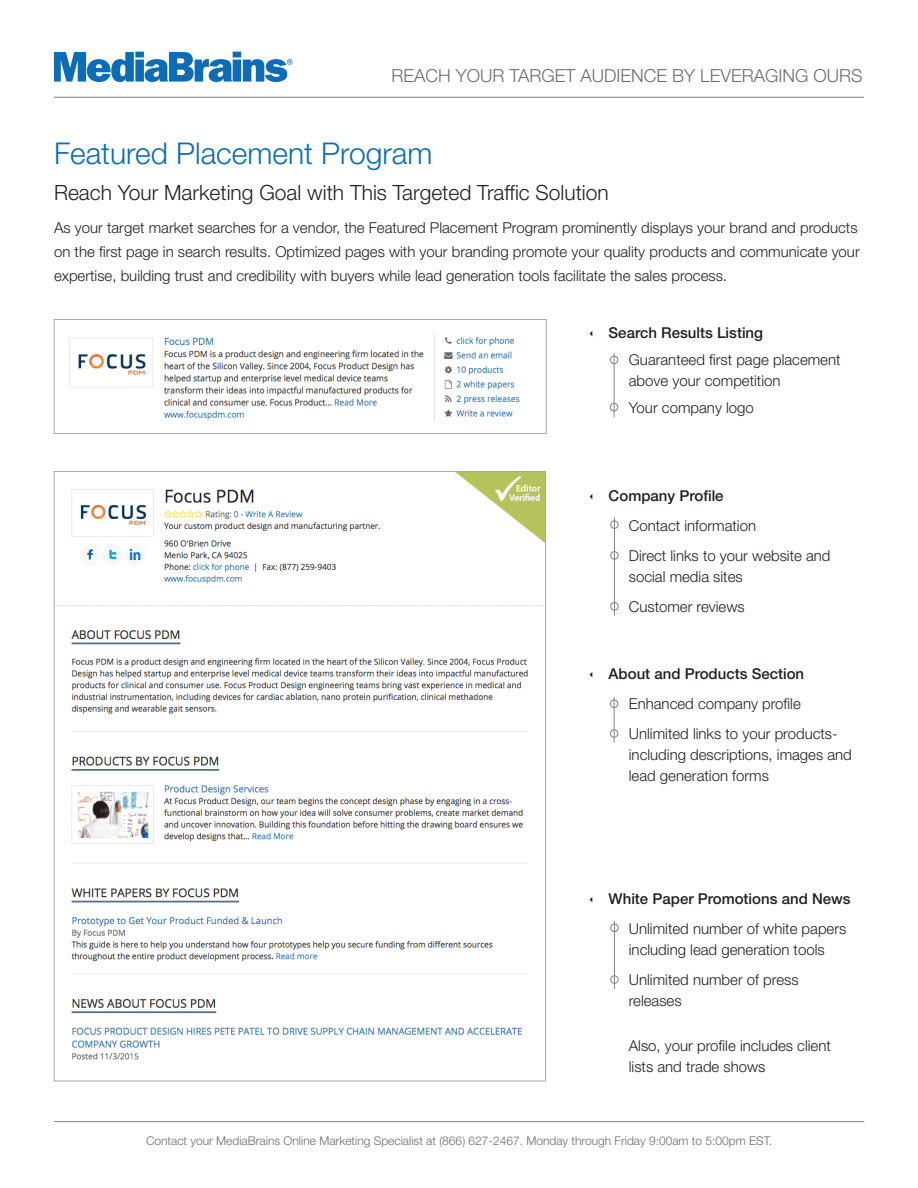
<style>
.page{position:relative;width:918px;height:1188px;background:#fff}
.page>*{position:absolute;margin:0;border:0;box-sizing:border-box;transform-origin:0 0}
.Inset_Paragraphs{font:300 30px "Helvetica Neue LT Std";color:#0d6cb6}
.Inset_Paragraphs-2{font:300 21px "Helvetica Neue LT Std";color:#231f20}
.Inset_Paragraphs-3{font:300 18px "Helvetica Neue LT Std";color:#6c6d70}
.Inset_Paragraphs-4{font:300 15px/21px "Helvetica Neue LT Std";color:#231f20}
.t1{font:500 15px "Helvetica Neue LT Std";color:#231f20}
.Inset_Paragraphs-5{font:300 12px "Helvetica Neue LT Std";color:#6c6d70}
</style>
<div class="page">
<hr style="left:54px;top:1121px;width:810px;height:1px;background:#808285">
<img style="left:56px;top:473px;width:488px;height:587px">
<hr style="left:614px;top:518px;width:1px;height:97px;background:#808285">
<div style="left:610px;top:602px;width:8px;height:8px;border:1px solid #808285;border-radius:50%"></div>
<div style="left:610px;top:521px;width:8px;height:8px;border:1px solid #808285;border-radius:50%"></div>
<div style="left:610px;top:551px;width:8px;height:8px;border:1px solid #808285;border-radius:50%"></div>
<hr style="left:614px;top:697px;width:1px;height:46px;background:#808285">
<div style="left:610px;top:730px;width:8px;height:7px;border:1px solid #808285;border-radius:50%"></div>
<div style="left:610px;top:700px;width:8px;height:8px;border:1px solid #808285;border-radius:50%"></div>
<hr style="left:614px;top:921px;width:1px;height:68px;background:#808285">
<div style="left:610px;top:976px;width:8px;height:7px;border:1px solid #808285;border-radius:50%"></div>
<div style="left:610px;top:924px;width:8px;height:8px;border:1px solid #808285;border-radius:50%"></div>
<img style="left:69px;top:335px;width:451px;height:86px">
<div style="left:54px;top:319px;width:492px;height:115px;border:1px solid #a8a9ad"></div>
<hr style="left:614px;top:353px;width:1px;height:64px;background:#808285">
<div style="left:610px;top:403px;width:8px;height:8px;border:1px solid #808285;border-radius:50%"></div>
<div style="left:610px;top:356px;width:8px;height:8px;border:1px solid #808285;border-radius:50%"></div>
<svg style="left:54px;top:52px;width:239px;height:30px"></svg>
<hr style="left:54px;top:97px;width:810px;height:1px;background:#808285">
<p class="Inset_Paragraphs-3" style="left:391px;top:64px;width:473px">REACH YOUR TARGET AUDIENCE BY LEVERAGING OURS</p>
<p class="Inset_Paragraphs" style="left:54px;top:135px;width:380px">Featured Placement Program</p>
<p class="Inset_Paragraphs-2" style="left:54px;top:180px;width:556px">Reach Your Marketing Goal with This Targeted Traffic Solution</p>
<p class="Inset_Paragraphs-4" style="left:54px;top:215px;width:807px;line-height:24px">As your target market searches for a vendor, the Featured Placement Program prominently displays your brand and products on the first page in search results. Optimized pages with your branding promote your quality products and communicate your expertise, building trust and credibility with buyers while lead generation tools facilitate the sales process.</p>
<p class="t1" style="left:609px;top:323px;width:156px">Search Results Listing</p>
<p class="Inset_Paragraphs-4" style="left:629px;top:349px;width:213px">Guaranteed first page placement above your competition</p>
<p class="Inset_Paragraphs-4" style="left:629px;top:397px;width:127px">Your company logo</p>
<p class="t1" style="left:609px;top:487px;width:117px">Company Profile</p>
<p class="Inset_Paragraphs-4" style="left:629px;top:515px;width:129px">Contact information</p>
<p class="Inset_Paragraphs-4" style="left:629px;top:545px;width:203px">Direct links to your website and social media sites</p>
<p class="Inset_Paragraphs-4" style="left:629px;top:596px;width:117px">Customer reviews</p>
<p class="t1" style="left:609px;top:665px;width:197px">About and Products Section</p>
<p class="Inset_Paragraphs-4" style="left:629px;top:688px;width:210px;line-height:30px">Enhanced company profile<br>Unlimited links to your products-</p>
<p class="Inset_Paragraphs-4" style="left:629px;top:744px;width:225px">including descriptions, images and lead generation forms</p>
<p class="t1" style="left:609px;top:890px;width:244px">White Paper Promotions and News</p>
<p class="Inset_Paragraphs-4" style="left:629px;top:918px;width:219px">Unlimited number of white papers including lead generation tools</p>
<p class="Inset_Paragraphs-4" style="left:629px;top:969px;width:171px">Unlimited number of press releases</p>
<p class="Inset_Paragraphs-4" style="left:629px;top:1035px;width:203px">Also, your profile includes client lists and trade shows</p>
<p class="Inset_Paragraphs-5" style="left:146px;top:1134px;width:628px">Contact your MediaBrains Online Marketing Specialist at (866) 627-2467. Monday through Friday 9:00am to 5:00pm EST.</p>
</div>
